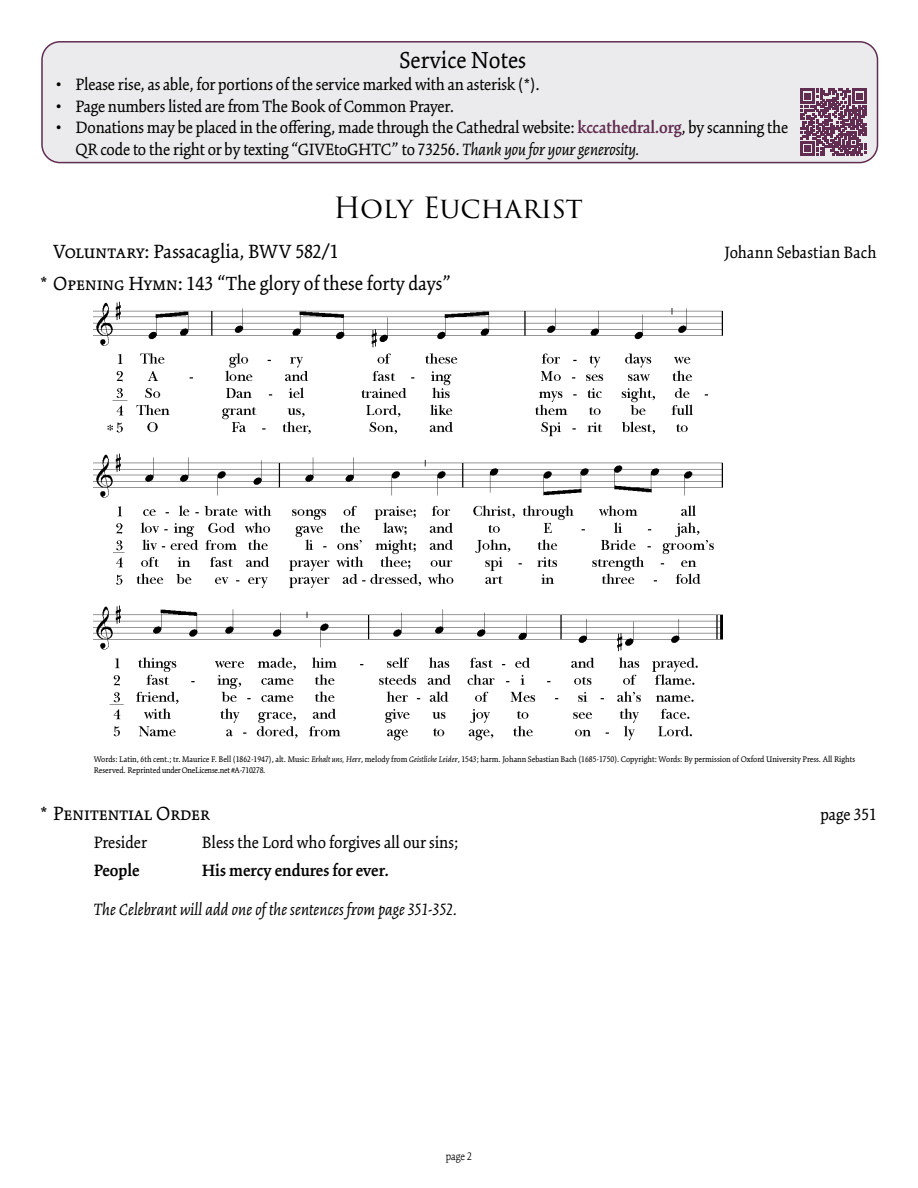
<style>
.page{position:relative;width:918px;height:1188px;background:#fff}
.page>*{position:absolute;margin:0;border:0;box-sizing:border-box;transform-origin:0 0}
.t1{font:28.5px "Trajan Pro 3";letter-spacing:-.01em;color:#000}
.t2{font:25.5px "Kinesis Pro 3";color:#000}
.t3{font:21px "Kinesis Pro 3";color:#000}
.t4{font:18px/21.6px "Kinesis Pro 3";letter-spacing:-.01em;color:#000}
.t5{font:italic 18px "Kinesis Pro 3";color:#000}
.t6{font:600 18px "Kinesis Pro 3";color:#000}
.t7{font:300 12px "Kinesis Pro 3";color:#000}
.t8{font:9px/10.8px "Kinesis Pro 3";color:#000}
.s1{font-weight:600;color:#612d50}
.s2{font-style:italic}
</style>
<div class="page">
<img style="left:94px;top:301px;width:629px;height:440px">
<div style="left:42px;top:42px;width:836px;height:121px;background:#ebebed;border-radius:18px"></div>
<div style="left:41px;top:41px;width:837px;height:122px;border:2px solid #612d50;border-radius:18px"></div>
<svg style="left:801px;top:89px;width:66px;height:66px"></svg>
<h2 class="t2" style="left:399px;top:46px;width:128px">Service Notes</h2>
<p class="t4" style="left:55px;top:73px;width:486px">• Please rise, as able, for portions of the service marked with an asterisk (*).</p>
<p class="t4" style="left:55px;top:95px;width:400px">• Page numbers listed are from The Book of Common Prayer.</p>
<p class="t4" style="left:76px;top:117px;width:714px;text-indent:-20px">• Donations may be placed in the offering, made through the Cathedral website: <span class="s1">kccathedral.org</span>, by scanning the<br>QR code to the right or by texting “GIVEtoGHTC” to 73256. <span class="s2">Thank you for your generosity.</span></p>
<h1 class="t1" style="left:334px;top:188px;width:251px">Holy Eucharist</h1>
<p class="t3" style="left:53px;top:239px;width:287px">Voluntary: Passacaglia, BWV 582/1</p>
<p class="t4" style="left:724px;top:241px;width:154px">Johann Sebastian Bach</p>
<p class="t3" style="left:40px;top:271px;width:413px">* Opening Hymn: 143 “The glory of these forty days”</p>
<p class="t8" style="left:94px;top:754px;width:763px">Words: Latin, 6th cent.; tr. Maurice F. Bell (1862-1947), alt. Music: <span class="s2">Erhalt uns, Herr</span>, melody from <span class="s2">Geistliche Leider</span>, 1543; harm. Johann Sebastian Bach (1685-1750). Copyright: Words: By permission of Oxford University Press. All Rights<br>Reserved. Reprinted under OneLicense.net #A-710278.</p>
<p class="t3" style="left:40px;top:801px;width:172px">* Penitential Order</p>
<p class="t4" style="left:821px;top:803px;width:58px">page 351</p>
<p class="t4" style="left:94px;top:831px;width:55px">Presider</p>
<p class="t4" style="left:202px;top:831px;width:258px">Bless the Lord who forgives all our sins;</p>
<p class="t6" style="left:94px;top:860px;width:48px">People</p>
<p class="t6" style="left:202px;top:860px;width:189px">His mercy endures for ever.</p>
<p class="t5" style="left:94px;top:900px;width:365px">The Celebrant will add one of the sentences from page 351-352.</p>
<p class="t7" style="left:446px;top:1149px;width:28px">page 2</p>
</div>
